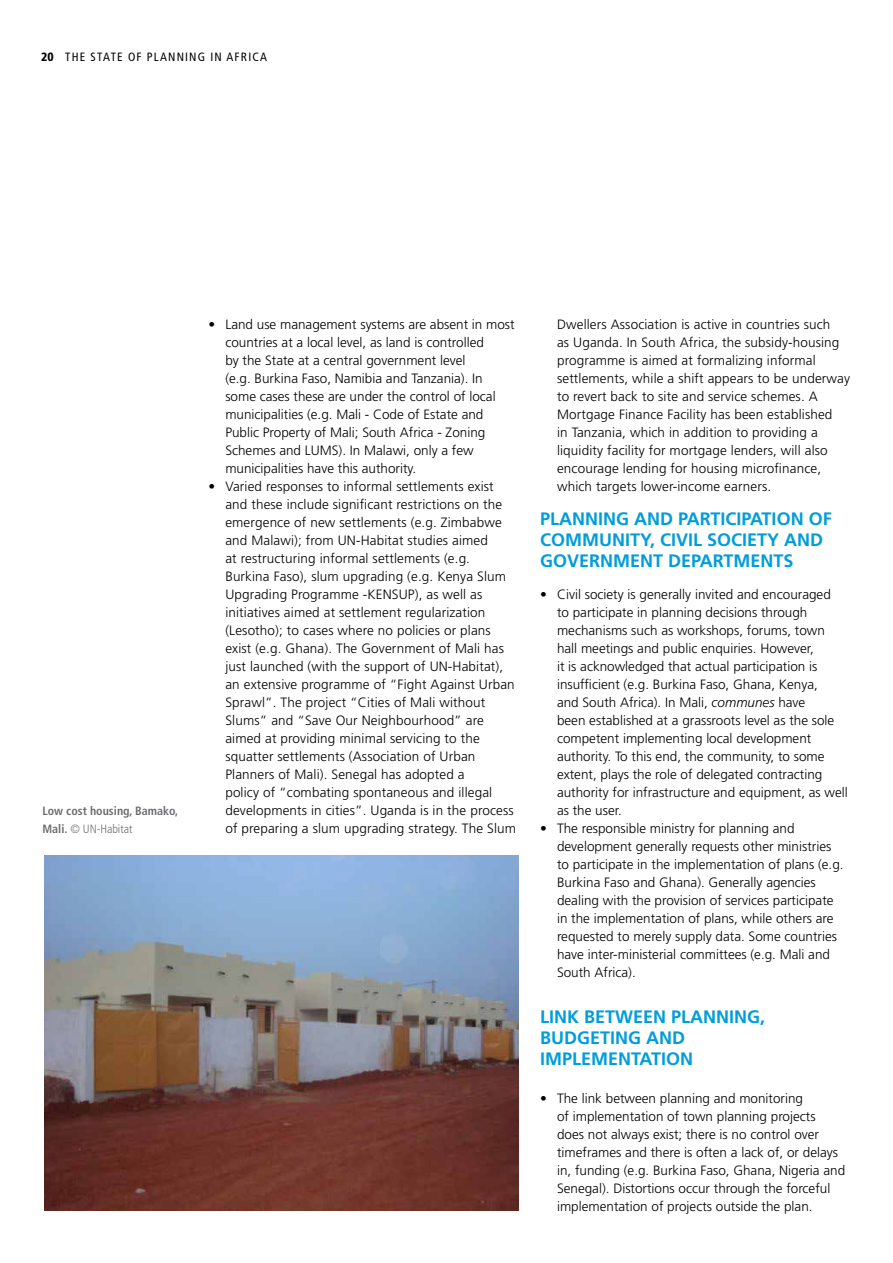
<style>
.page{position:relative;width:893px;height:1263px;background:#fff}
.page>*{position:absolute;margin:0;border:0;box-sizing:border-box;transform-origin:0 0}
.t1{font:700 18px/21px "Frutiger LT Std";color:#009ddc}
.t2{font:300 13.5px/18px "Frutiger LT Std";color:#000}
.t3{font:700 condensed 12px/18px "Frutiger LT Std";color:#6d6e71}
.t4{font:condensed 12px "Frutiger LT Std";letter-spacing:.1em;color:#000}
.s1{font-weight:900}
.s2{font-weight:300}
.s3{font-style:italic}
</style>
<div class="page">
<img style="left:44px;top:855px;width:475px;height:356px">
<p class="t4" style="left:41px;top:50px;width:227px"><span class="s1">20</span> THE STATE OF PLANNING IN AFRICA</p>
<p class="t3" style="left:43px;top:802px;width:137px">Low cost housing, Bamako,<br>Mali. <span class="s2">© UN-Habitat</span></p>
<p class="t2" style="left:225px;top:315px;width:292px">Land use management systems are absent in most countries at a local level, as land is controlled<br>by the State at a central government level<br>(e.g. Burkina Faso, Namibia and Tanzania). In some cases these are under the control of local municipalities (e.g. Mali - Code of Estate and Public Property of Mali; South Africa - Zoning Schemes and LUMS). In Malawi, only a few municipalities have this authority.<br>Varied responses to informal settlements exist and these include significant restrictions on the emergence of new settlements (e.g. Zimbabwe and Malawi); from UN-Habitat studies aimed<br>at restructuring informal settlements (e.g.<br>Burkina Faso), slum upgrading (e.g. Kenya Slum Upgrading Programme -KENSUP), as well as initiatives aimed at settlement regularization (Lesotho); to cases where no policies or plans exist (e.g. Ghana). The Government of Mali has just launched (with the support of UN-Habitat), an extensive programme of “Fight Against Urban Sprawl”. The project “Cities of Mali without Slums” and “Save Our Neighbourhood” are aimed at providing minimal servicing to the squatter settlements (Association of Urban Planners of Mali). Senegal has adopted a<br>policy of “combating spontaneous and illegal developments in cities”. Uganda is in the process of preparing a slum upgrading strategy. The Slum</p>
<p class="t2" style="left:557px;top:315px;width:295px">Dwellers Association is active in countries such<br>as Uganda. In South Africa, the subsidy-housing programme is aimed at formalizing informal settlements, while a shift appears to be underway to revert back to site and service schemes. A Mortgage Finance Facility has been established<br>in Tanzania, which in addition to providing a liquidity facility for mortgage lenders, will also encourage lending for housing microfinance, which targets lower-income earners.</p>
<h1 class="t1" style="left:540px;top:508px;width:293px">PLANNING AND PARTICIPATION OF<br>COMMUNITY, CIVIL SOCIETY AND<br>GOVERNMENT DEPARTMENTS</h1>
<p class="t2" style="left:557px;top:585px;width:292px">Civil society is generally invited and encouraged<br>to participate in planning decisions through mechanisms such as workshops, forums, town hall meetings and public enquiries. However,<br>it is acknowledged that actual participation is insufficient (e.g. Burkina Faso, Ghana, Kenya,<br>and South Africa). In Mali, <span class="s3">communes</span> have<br>been established at a grassroots level as the sole competent implementing local development authority. To this end, the community, to some extent, plays the role of delegated contracting authority for infrastructure and equipment, as well as the user.<br>The responsible ministry for planning and development generally requests other ministries<br>to participate in the implementation of plans (e.g.<br>Burkina Faso and Ghana). Generally agencies dealing with the provision of services participate<br>in the implementation of plans, while others are requested to merely supply data. Some countries have inter-ministerial committees (e.g. Mali and South Africa).</p>
<h1 class="t1" style="left:540px;top:1007px;width:227px">LINK BETWEEN PLANNING,<br>BUDGETING AND<br>IMPLEMENTATION</h1>
<p class="t2" style="left:557px;top:1089px;width:290px">The link between planning and monitoring<br>of implementation of town planning projects does not always exist; there is no control over timeframes and there is often a lack of, or delays in, funding (e.g. Burkina Faso, Ghana, Nigeria and Senegal). Distortions occur through the forceful implementation of projects outside the plan.</p>
</div>
